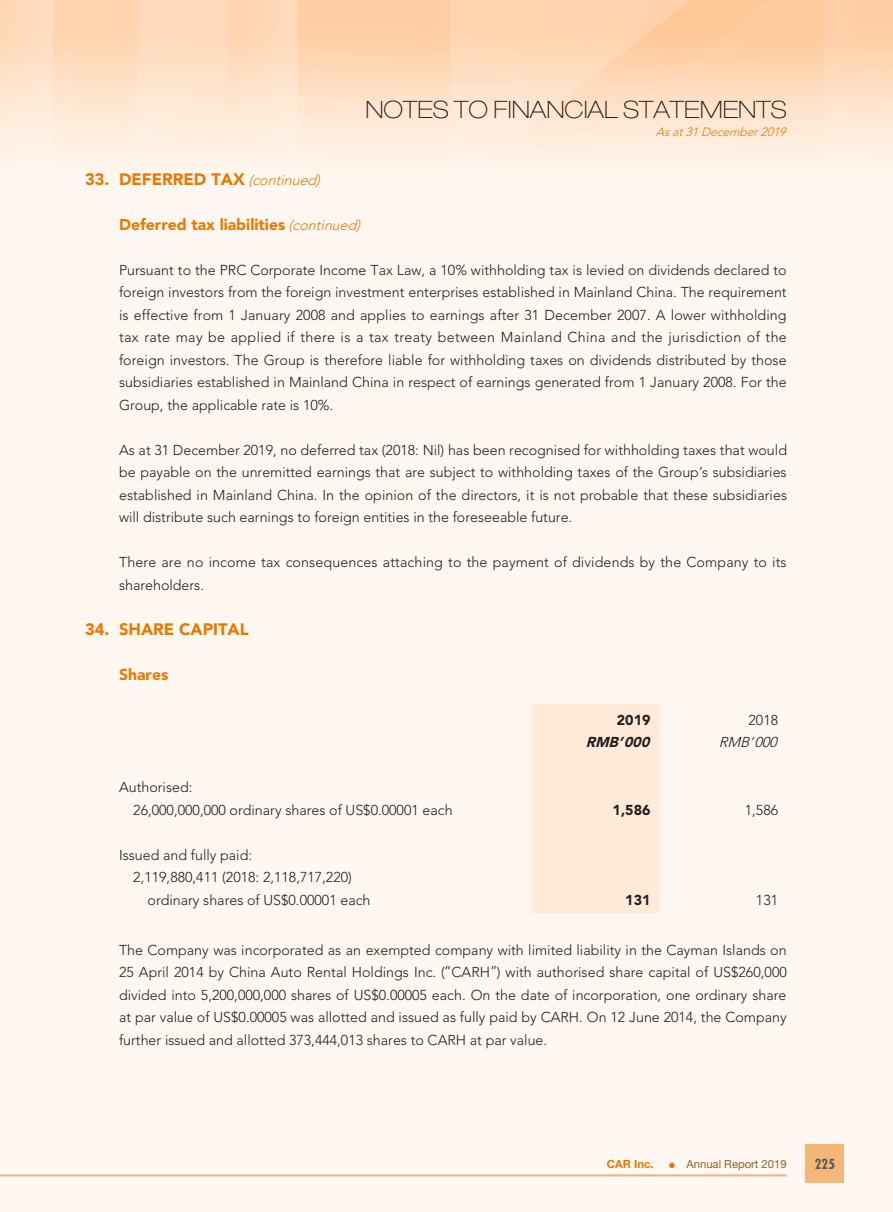
<style>
.page{position:relative;width:893px;height:1212px;background:#fff}
.page>*{position:absolute;margin:0;border:0;box-sizing:border-box;transform-origin:0 0}
.t1{font:100 expanded 24px "Helvetica Neue LT Std";color:#231f20}
.t2{font:900 16.5px "Avenir LT Std";color:#e87a00}
.t3{font:900 15.75px "Avenir LT Std";color:#e87a00}
.t4{font:300 14.25px/22.5px "Avenir LT Std";color:#231f20;text-align:justify}
.t5{font:900 14.25px "Avenir LT Std";color:#231f20}
.t6{font:italic 900 14.25px "Avenir LT Std";color:#231f20}
.t7{font:italic 300 14.25px "Avenir LT Std";color:#231f20}
.t8{font:700 condensed 13.5px "Futura Std";color:#57585a}
.t9{font:italic 300 12px "Avenir LT Std";color:#e87a00}
.t10{font:11.25px "Helvetica Neue LT Std";color:#8d6725}
.t11{font:700 11.25px "Helvetica Neue LT Std";color:#e87a00}
.s1{font-weight:300;font-style:italic;font-size:14.25px}
</style>
<div class="page">
<hr style="left:0;top:1174px;width:787px;height:2px;background:#e87a00">
<div style="left:806px;top:1144px;width:38px;height:39px;background:#f3b879"></div>
<svg style="left:669px;top:1162px;width:6px;height:6px"></svg>
<div style="left:531px;top:704px;width:128px;height:209px;background:#ffead9"></div>
<h1 class="t1" style="left:365px;top:95px;width:423px">NOTES TO FINANCIAL STATEMENTS</h1>
<p class="t9" style="left:656px;top:125px;width:135px">Asat31December2019</p>
<p class="t2" style="left:85px;top:169px;width:241px">33. DEFERRED TAX <span class="s1">(continued)</span></p>
<p class="t3" style="left:119px;top:215px;width:247px">Deferred tax liabilities <span class="s1">(continued)</span></p>
<p class="t4" style="left:119px;top:259px;width:669px">Pursuant to the PRC Corporate Income Tax Law, a 10% withholding tax is levied on dividends declared to foreign investors from the foreign investment enterprises established in Mainland China. The requirement is effective from 1 January 2008 and applies to earnings after 31 December 2007. A lower withholding tax rate may be applied if there is a tax treaty between Mainland China and the jurisdiction of the foreign investors. The Group is therefore liable for withholding taxes on dividends distributed by those subsidiaries established in Mainland China in respect of earnings generated from 1 January 2008. For the Group, the applicable rate is 10%.</p>
<p class="t4" style="left:119px;top:439px;width:669px">As at 31 December 2019, no deferred tax (2018: Nil) has been recognised for withholding taxes that would be payable on the unremitted earnings that are subject to withholding taxes of the Group’s subsidiaries established in Mainland China. In the opinion of the directors, it is not probable that these subsidiaries will distribute such earnings to foreign entities in the foreseeable future.</p>
<p class="t4" style="left:119px;top:551px;width:669px">There are no income tax consequences attaching to the payment of dividends by the Company to its shareholders.</p>
<p class="t2" style="left:85px;top:619px;width:165px">34. SHARE CAPITAL</p>
<p class="t3" style="left:119px;top:665px;width:51px">Shares</p>
<p class="t5" style="left:617px;top:711px;width:35px">2019</p>
<p class="t4" style="left:748px;top:709px;width:31px">2018</p>
<p class="t6" style="left:586px;top:734px;width:69px">RMB’000</p>
<p class="t7" style="left:719px;top:734px;width:64px">RMB’000</p>
<p class="t4" style="left:133px;top:776px;width:321px;text-indent:-14px">Authorised:<br>26,000,000,000 ordinary shares of US$0.00001 each</p>
<p class="t5" style="left:613px;top:801px;width:39px">1,586</p>
<p class="t4" style="left:745px;top:799px;width:35px">1,586</p>
<p class="t4" style="left:119px;top:844px;width:135px">Issued and fully paid:</p>
<p class="t4" style="left:133px;top:866px;width:220px">2,119,880,411 (2018: 2,118,717,220)</p>
<p class="t4" style="left:148px;top:889px;width:224px">ordinary shares of US$0.00001 each</p>
<p class="t5" style="left:625px;top:891px;width:27px">131</p>
<p class="t4" style="left:756px;top:889px;width:24px">131</p>
<p class="t4" style="left:119px;top:938px;width:669px">The Company was incorporated as an exempted company with limited liability in the Cayman Islands on 25 April 2014 by China Auto Rental Holdings Inc. (“CARH”) with authorised share capital of US$260,000 divided into 5,200,000,000 shares of US$0.00005 each. On the date of incorporation, one ordinary share at par value of US$0.00005 was allotted and issued as fully paid by CARH. On 12 June 2014, the Company further issued and allotted 373,444,013 shares to CARH at par value.</p>
<p class="t11" style="left:607px;top:1157px;width:48px">CAR Inc.</p>
<p class="t10" style="left:687px;top:1157px;width:102px">Annual Report 2019</p>
<p class="t8" style="left:815px;top:1155px;width:22px">225</p>
</div>
